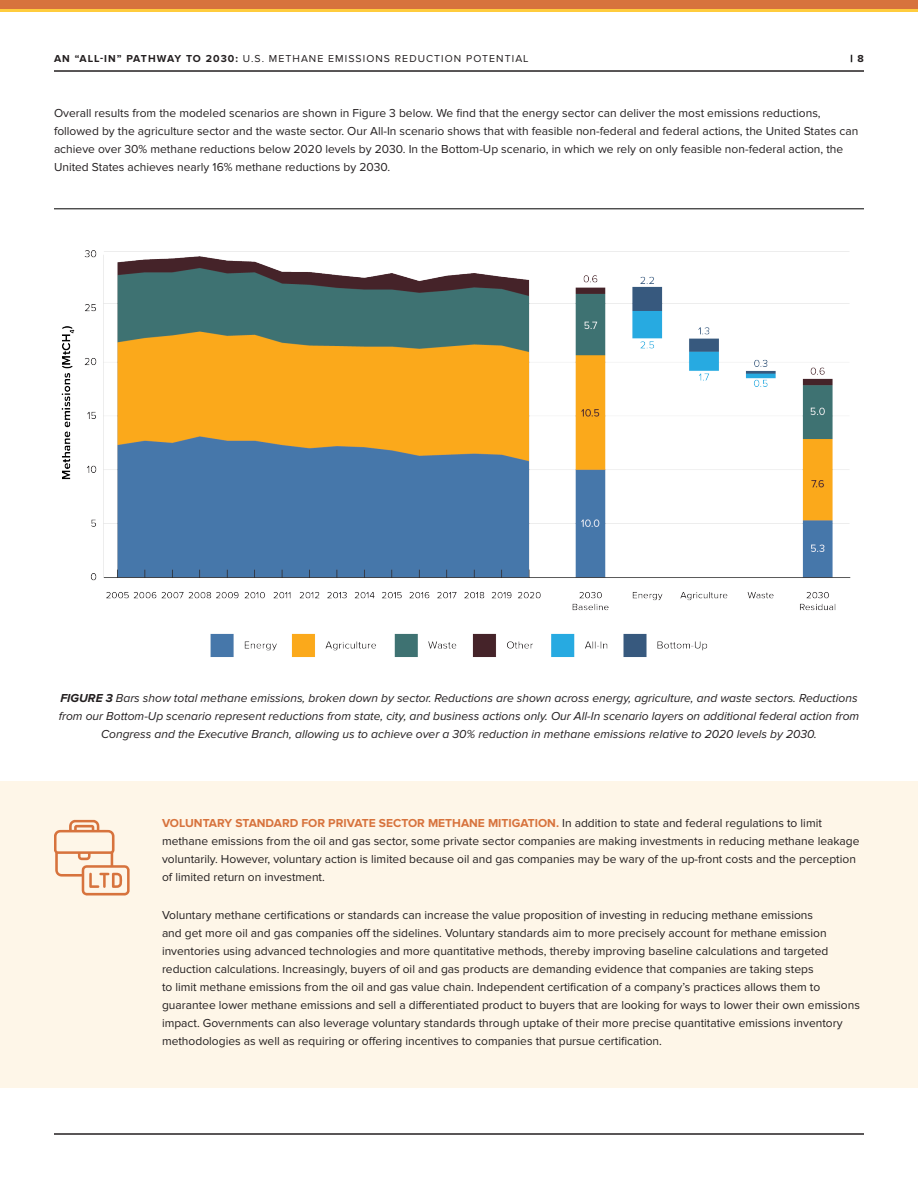
<style>
.page{position:relative;width:918px;height:1188px;background:#fff}
.page>*{position:absolute;margin:0;border:0;box-sizing:border-box;transform-origin:0 0}
.t1{font:12px/18px "Proxima Nova";color:#231f20}
.t2{font:italic 12px/18px "Proxima Nova";color:#231f20;text-align:center}
.t3{font:10.5px "Proxima Nova";letter-spacing:.1em;color:#231f20}
.t4{font:900 10.5px "Proxima Nova";color:#000}
.s1{font-weight:700}
.s2{font-weight:700;color:#231f20}
.s3{font-weight:700;color:#d7733d}
</style>
<div class="page">
<div style="left:0;top:0;width:918px;height:9px;background:#d7733d"></div>
<hr style="left:54px;top:1133px;width:810px;height:2px;background:#231f20">
<hr style="left:54px;top:70px;width:810px;height:2px;background:#231f20">
<hr style="left:0;top:9px;width:918px;height:3px;background:#ffcc3e">
<hr style="left:54px;top:209px;width:810px;height:1px;background:#000">
<img style="left:61px;top:250px;width:790px;height:407px">
<div style="left:0;top:781px;width:918px;height:307px;background:#fef6e8"></div>
<svg style="left:54px;top:820px;width:76px;height:76px"></svg>
<p class="t3" style="left:54px;top:53px;width:476px"><span class="s1">AN “ALL-IN” PATHWAY TO 2030:</span> U.S. METHANE EMISSIONS REDUCTION POTENTIAL</p>
<p class="t4" style="left:851px;top:53px;width:15px">| <span class="s2">8</span></p>
<p class="t1" style="left:54px;top:105px;width:806px">Overall results from the modeled scenarios are shown in Figure 3 below. We find that the energy sector can deliver the most emissions reductions, followed by the agriculture sector and the waste sector. Our All-In scenario shows that with feasible non-federal and federal actions, the United States can achieve over 30% methane reductions below 2020 levels by 2030. In the Bottom-Up scenario, in which we rely on only feasible non-federal action, the United States achieves nearly 16% methane reductions by 2030.</p>
<p class="t2" style="left:59px;top:690px;width:802px"><span class="s1">FIGURE 3</span> Bars show total methane emissions, broken down by sector. Reductions are shown across energy, agriculture, and waste sectors. Reductions from our Bottom-Up scenario represent reductions from state, city, and business actions only. Our All-In scenario layers on additional federal action from<br>Congress and the Executive Branch, allowing us to achieve over a 30% reduction in methane emissions relative to 2020 levels by 2030.</p>
<p class="t1" style="left:162px;top:814px;width:699px"><span class="s3">VOLUNTARY STANDARD FOR PRIVATE SECTOR METHANE MITIGATION.</span> In addition to state and federal regulations to limit methane emissions from the oil and gas sector, some private sector companies are making investments in reducing methane leakage voluntarily. However, voluntary action is limited because oil and gas companies may be wary of the up-front costs and the perception of limited return on investment.</p>
<p class="t1" style="left:162px;top:906px;width:700px">Voluntary methane certifications or standards can increase the value proposition of investing in reducing methane emissions<br>and get more oil and gas companies off the sidelines. Voluntary standards aim to more precisely account for methane emission inventories using advanced technologies and more quantitative methods, thereby improving baseline calculations and targeted reduction calculations. Increasingly, buyers of oil and gas products are demanding evidence that companies are taking steps<br>to limit methane emissions from the oil and gas value chain. Independent certification of a company’s practices allows them to guarantee lower methane emissions and sell a differentiated product to buyers that are looking for ways to lower their own emissions impact. Governments can also leverage voluntary standards through uptake of their more precise quantitative emissions inventory methodologies as well as requiring or offering incentives to companies that pursue certification.</p>
</div>
